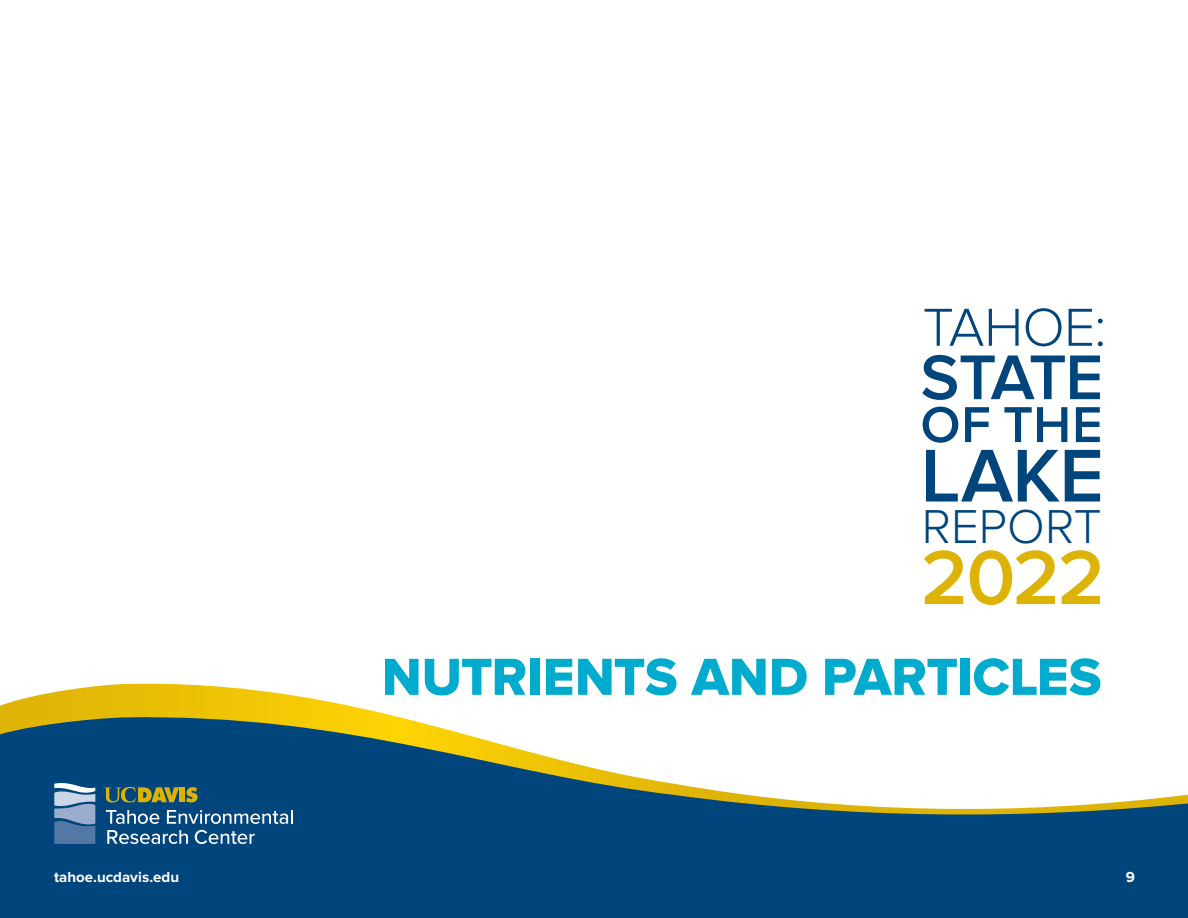
<style>
.page{position:relative;width:1188px;height:918px;background:#fff}
.page>*{position:absolute;margin:0;border:0;box-sizing:border-box;transform-origin:0 0}
.t1{font:600 79.5px "Proxima Nova";color:#deb308}
.t2{font:600 77.4px "Proxima Nova";color:#00457b}
.t3{font:600 65.4px "Proxima Nova";letter-spacing:-.055em;color:#00457b}
.t4{font:300 55.35px "Proxima Nova";letter-spacing:-.015em;color:#00457b}
.t5{font:54px "Proxima Nova Extrabld";letter-spacing:-.005em;color:#00abcd}
.t6{font:600 52.35px "Proxima Nova";color:#00457b}
.t7{font:300 49.35px "Proxima Nova";letter-spacing:.005em;color:#00457b}
.t8{font:700 15.15px "Proxima Nova";letter-spacing:.005em;color:#fff}
</style>
<div class="page">
<svg style="left:0;top:684px;width:382px;height:29px"></svg>
<svg style="left:0;top:713px;width:1188px;height:205px;fill:#00457b"></svg>
<svg style="left:186px;top:787px;width:12px;height:15px"></svg>
<div style="left:180px;top:787px;width:5px;height:15px;background:#ddb207"></div>
<svg style="left:104px;top:787px;width:75px;height:16px"></svg>
<svg style="left:106px;top:810px;width:53px;height:14px"></svg>
<svg style="left:167px;top:810px;width:126px;height:14px"></svg>
<svg style="left:107px;top:830px;width:81px;height:14px"></svg>
<svg style="left:195px;top:830px;width:60px;height:14px"></svg>
<svg style="left:54px;top:783px;width:41px;height:61px;background:#7997ba"></svg>
<p class="t8" style="left:54px;top:868px;width:127px">tahoe.ucdavis.edu</p>
<p class="t4" style="left:923px;top:296px;width:185px">TAHOE:</p>
<p class="t3" style="left:920px;top:340px;width:184px">STATE</p>
<p class="t6" style="left:920px;top:395px;width:183px">OF THE</p>
<p class="t2" style="left:920px;top:431px;width:185px">LAKE</p>
<p class="t7" style="left:922px;top:498px;width:181px">REPORT</p>
<p class="t1" style="left:921px;top:532px;width:186px">2022</p>
<p class="t5" style="left:382px;top:646px;width:721px">NUTRIENTS AND PARTICLES</p>
<p class="t8" style="left:1126px;top:868px;width:11px">9</p>
</div>
